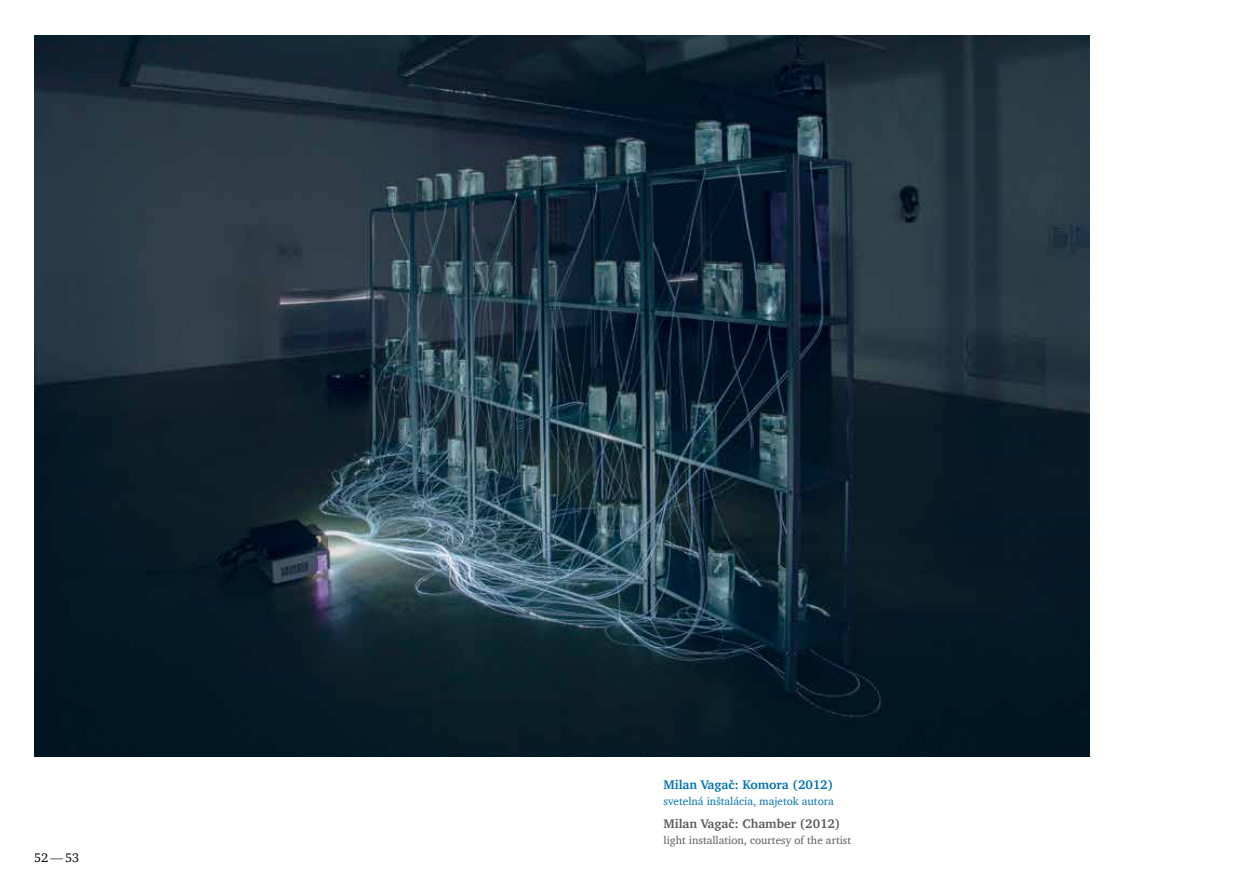
<style>
.page{position:relative;width:1259px;height:893px;background:#fff}
.page>*{position:absolute;margin:0;border:0;box-sizing:border-box;transform-origin:0 0}
.t1{font:700 12.75px "Charter";color:#58595b}
.t2{font:700 12.75px "Charter";color:#0071ae}
.t3{font:12.75px "Charter";color:#000}
.t4{font:11.25px "Charter";color:#58595b}
.t5{font:11.25px "Charter";color:#0071ae}
</style>
<div class="page">
<img style="left:34px;top:35px;width:1055px;height:722px">
<p class="t3" style="left:34px;top:847px;width:47px">52—53</p>
<p class="t2" style="left:663px;top:773px;width:171px">Milan Vagač: Komora (2012)</p>
<p class="t5" style="left:663px;top:792px;width:172px">svetelná inštalácia, majetok autora</p>
<p class="t1" style="left:663px;top:812px;width:178px">Milan Vagač: Chamber (2012)</p>
<p class="t4" style="left:663px;top:830px;width:189px">light installation, courtesy of the artist</p>
</div>
